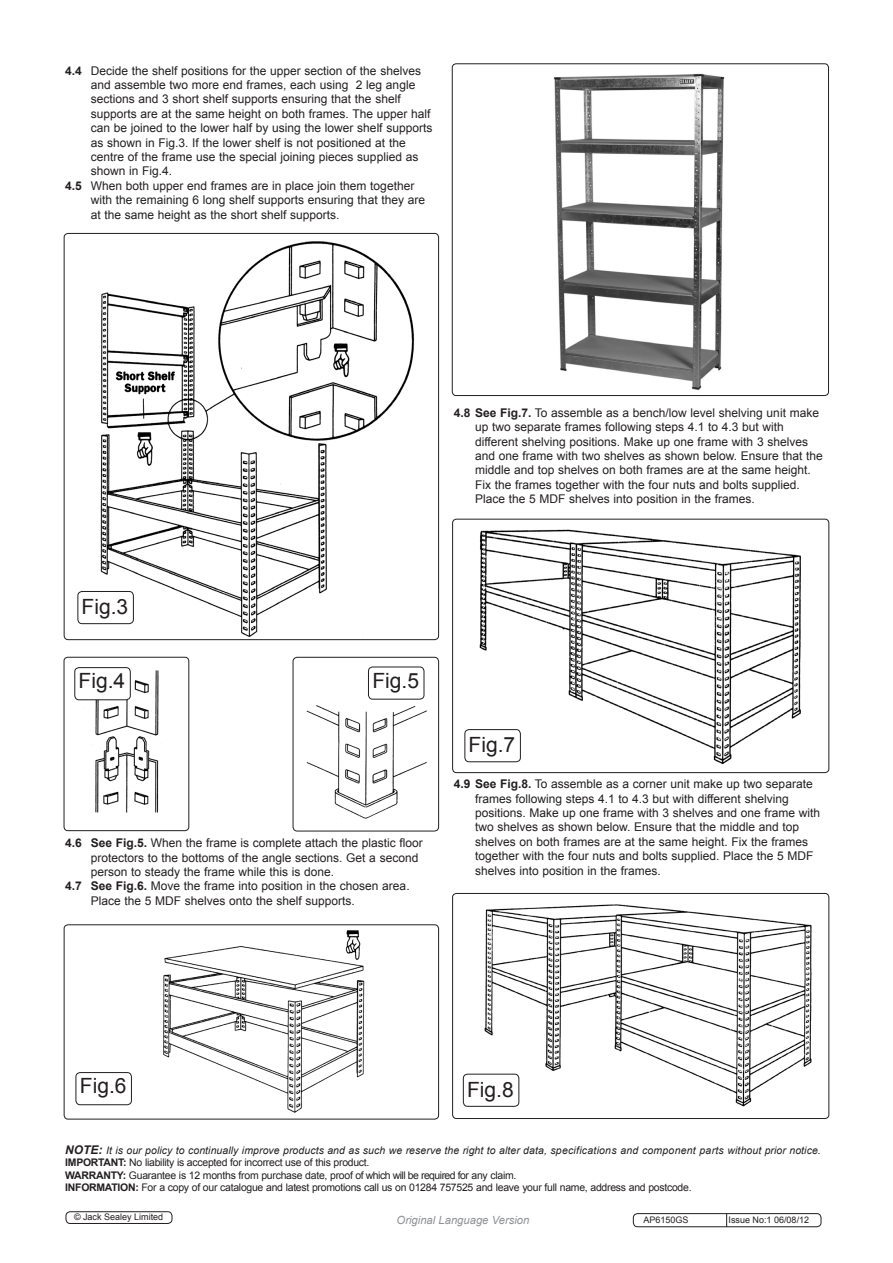
<style>
.page{position:relative;width:893px;height:1263px;background:#fff}
.page>*{position:absolute;margin:0;border:0;box-sizing:border-box;transform-origin:0 0}
.t1{font:21px "Arial";color:#231f20}
.t2{font:12px/14.4px "Arial";color:#231f20}
.t3{font:italic 11.25px "Arial";color:#8f9194}
.t4{font:10.5px "Arial";letter-spacing:-.025em;color:#231f20}
.t5{font:italic 10.5px "Arial";letter-spacing:.01em;color:#231f20}
.t6{font:9px "Arial";color:#231f20}
.s1{font-weight:700}
.s2{font-weight:700;font-size:12px}
</style>
<div class="page">
<img style="left:88px;top:241px;width:326px;height:396px">
<div style="left:64px;top:233px;width:375px;height:407px;border:1px solid #231f20;border-radius:4px"></div>
<div style="left:77px;top:591px;width:57px;height:33px;border:1px solid #231f20;border-radius:4px"></div>
<div style="left:76px;top:1072px;width:56px;height:33px;border:1px solid #231f20;border-radius:4px"></div>
<img style="left:306px;top:678px;width:121px;height:141px">
<div style="left:293px;top:657px;width:146px;height:174px;border:1px solid #231f20;border-radius:4px"></div>
<img style="left:78px;top:670px;width:81px;height:143px">
<div style="left:64px;top:657px;width:125px;height:174px;border:1px solid #231f20;border-radius:4px"></div>
<div style="left:75px;top:668px;width:55px;height:32px;background:#fff;border-radius:4px"></div>
<div style="left:74px;top:667px;width:57px;height:33px;border:1px solid #231f20;border-radius:4px"></div>
<div style="left:368px;top:667px;width:56px;height:32px;background:#fff;border-radius:4px"></div>
<div style="left:368px;top:667px;width:56px;height:32px;border:1px solid #231f20;border-radius:4px"></div>
<img style="left:163px;top:930px;width:202px;height:183px">
<div style="left:64px;top:924px;width:375px;height:195px;border:1px solid #231f20;border-radius:4px"></div>
<img style="left:478px;top:904px;width:334px;height:203px">
<div style="left:452px;top:893px;width:377px;height:226px;border:1px solid #231f20;border-radius:4px"></div>
<img style="left:467px;top:529px;width:334px;height:236px">
<div style="left:452px;top:519px;width:377px;height:254px;border:1px solid #231f20;border-radius:4px"></div>
<div style="left:464px;top:729px;width:57px;height:33px;border:1px solid #231f20;border-radius:4px"></div>
<div style="left:463px;top:1074px;width:56px;height:33px;border:1px solid #231f20;border-radius:4px"></div>
<img style="left:553px;top:73px;width:172px;height:317px">
<div style="left:452px;top:63px;width:377px;height:333px;border:1px solid #231f20;border-radius:4px"></div>
<div style="left:633px;top:1213px;width:188px;height:14px;border:1px solid #231f20;border-radius:4px"></div>
<svg style="left:726px;top:1214px;width:1px;height:13px"></svg>
<div style="left:66px;top:1211px;width:106px;height:13px;border:1px solid #231f20;border-radius:4px"></div>
<p class="t2" style="left:91px;top:63px;width:343px;text-indent:-26px"><span class="s1">4.4</span> Decide the shelf positions for the upper section of the shelves and assemble two more end frames, each using 2 leg angle sections and 3 short shelf supports ensuring that the shelf supports are at the same height on both frames. The upper half can be joined to the lower half by using the lower shelf supports as shown in Fig.3. If the lower shelf is not positioned at the centre of the frame use the special joining pieces supplied as shown in Fig.4.</p>
<p class="t2" style="left:91px;top:179px;width:336px;text-indent:-26px"><span class="s1">4.5</span> When both upper end frames are in place join them together with the remaining 6 long shelf supports ensuring that they are at the same height as the short shelf supports.</p>
<p class="t2" style="left:454px;top:405px;width:367px"><span class="s1">4.8 See Fig.7.</span> To assemble as a bench/low level shelving unit make</p>
<p class="t2" style="left:475px;top:420px;width:310px">up two separate frames following steps 4.1 to 4.3 but with</p>
<p class="t2" style="left:475px;top:434px;width:334px">different shelving positions. Make up one frame with 3 shelves</p>
<p class="t2" style="left:475px;top:449px;width:349px">and one frame with two shelves as shown below. Ensure that the</p>
<p class="t2" style="left:475px;top:463px;width:337px">middle and top shelves on both frames are at the same height.</p>
<p class="t2" style="left:454px;top:477px;width:348px">Fix the frames together with the four nuts and bolts supplied.</p>
<p class="t2" style="left:475px;top:492px;width:74px">Place the 5 MDF</p>
<p class="t2" style="left:569px;top:492px;width:187px">shelves into position in the frames.</p>
<p class="t1" style="left:82px;top:593px;width:48px">Fig.3</p>
<p class="t1" style="left:79px;top:667px;width:48px">Fig.4</p>
<p class="t1" style="left:372px;top:667px;width:48px">Fig.5</p>
<p class="t2" style="left:91px;top:836px;width:334px;text-indent:-26px"><span class="s1">4.6 See Fig.5.</span> When the frame is complete attach the plastic floor protectors to the bottoms of the angle sections. Get a second person to steady the frame while this is done.</p>
<p class="t2" style="left:91px;top:879px;width:320px;text-indent:-26px"><span class="s1">4.7 See Fig.6.</span> Move the frame into position in the chosen area.<br>Place the 5 MDF</p>
<p class="t2" style="left:185px;top:893px;width:172px">shelves onto the shelf supports.</p>
<p class="t1" style="left:469px;top:731px;width:48px">Fig.7</p>
<p class="t2" style="left:475px;top:777px;width:347px;text-indent:-21px"><span class="s1">4.9 See Fig.8.</span> To assemble as a corner unit make up two separate frames following steps 4.1 to 4.3 but with different shelving positions. Make up one frame with 3 shelves and one frame with two shelves as shown below. Ensure that the middle and top shelves on both frames are at the same height. Fix the frames together with the four nuts and bolts supplied. Place the 5 MDF shelves into position in the frames.</p>
<p class="t1" style="left:80px;top:1072px;width:48px">Fig.6</p>
<p class="t1" style="left:467px;top:1076px;width:48px">Fig.8</p>
<p class="t5" style="left:65px;top:1143px;width:757px"><span class="s2">NOTE:</span> It is our policy to continually improve products and as such we reserve the right to alter data, specifications and component parts without prior notice.</p>
<p class="t4" style="left:65px;top:1155px;width:306px"><span class="s1">IMPORTANT:</span> No liability is accepted for incorrect use of this product.</p>
<p class="t4" style="left:65px;top:1168px;width:453px"><span class="s1">WARRANTY:</span> Guarantee is 12 months from purchase date, proof of which will be required for any claim.</p>
<p class="t4" style="left:65px;top:1180px;width:628px"><span class="s1">INFORMATION:</span> For a copy of our catalogue and latest promotions call us on 01284 757525 and leave your full name, address and postcode.</p>
<p class="t3" style="left:397px;top:1212px;width:134px">Original Language Version</p>
<p class="t6" style="left:74px;top:1211px;width:91px">© Jack Sealey Limited</p>
<p class="t6" style="left:644px;top:1213px;width:46px">ap6150GS</p>
<p class="t6" style="left:729px;top:1213px;width:82px">issue No:1 06/08/12</p>
</div>
